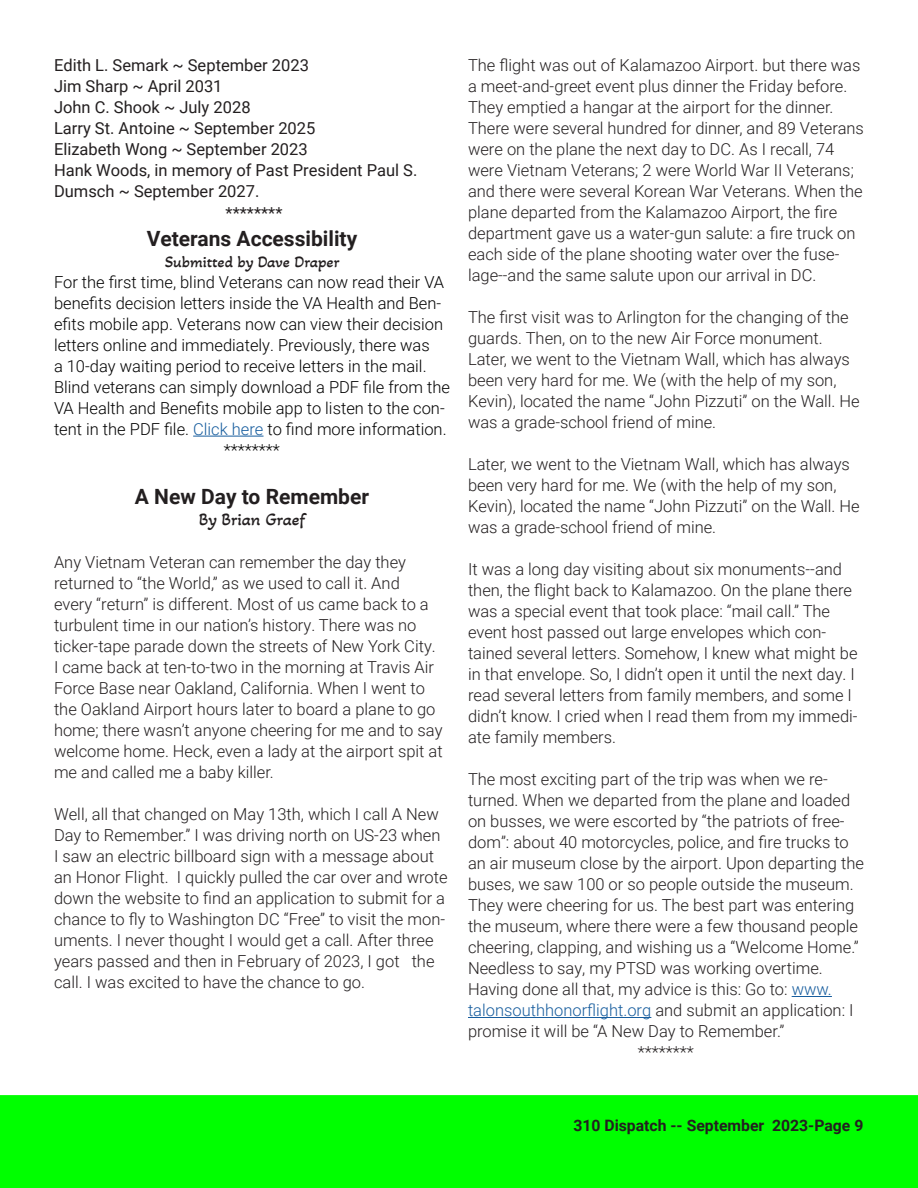
<style>
.page{position:relative;width:918px;height:1188px;background:#fff}
.page>*{position:absolute;margin:0;border:0;box-sizing:border-box;transform-origin:0 0}
.Dispatch_Heading{font:700 21px "Roboto";color:#231f20}
.Byline_Dispatch{font:18px "Akaya Kanadaka";color:#231f20}
.t1{font:300 16.5px/21px "Roboto";color:#231f20}
.t2{font:300 16.5px/21px "Roboto";color:#000}
.t3{font:16.5px/21px "Roboto";color:#231f20}
.Byline_Dispatch-2{font:16.5px "Akaya Kanadaka";color:#231f20}
.t4{font:700 15.75px "Roboto";color:#231f20}
.s1{color:#175d9e}
</style>
<div class="page">
<div style="left:0;top:1095px;width:918px;height:93px;background:#0f0"></div>
<hr style="left:792px;top:996px;width:40px;height:1px;background:#175d9e">
<hr style="left:468px;top:1017px;width:183px;height:1px;background:#175d9e">
<hr style="left:193px;top:436px;width:71px;height:1px;background:#175d9e">
<p class="t3" style="left:54px;top:54px;width:257px">Edith L. Semark ~ September 2023</p>
<p class="t3" style="left:54px;top:75px;width:170px">Jim Sharp ~ April 2031</p>
<p class="t3" style="left:54px;top:96px;width:198px">John C. Shook ~ July 2028</p>
<p class="t3" style="left:54px;top:117px;width:263px">Larry St. Antoine ~ September 2025</p>
<p class="t3" style="left:54px;top:138px;width:255px">Elizabeth Wong ~ September 2023</p>
<p class="t3" style="left:54px;top:159px;width:365px">Hank Woods, in memory of Past President Paul S.<br>Dumsch ~ September 2027.</p>
<p class="t3" style="left:226px;top:202px;width:58px">********</p>
<p class="Dispatch_Heading" style="left:147px;top:224px;width:212px">Veterans Accessibility</p>
<p class="Byline_Dispatch-2" style="left:165px;top:252px;width:176px">Submitted by Dave Draper</p>
<p class="t2" style="left:54px;top:271px;width:397px">For the first time, blind Veterans can now read their VA benefits decision letters inside the VA Health and Ben&shy;efits mobile app. Veterans now can view their decision letters online and immediately. Previously, there was<br>a 10-day waiting period to receive letters in the mail.<br>Blind veterans can simply download a PDF file from the VA Health and Benefits mobile app to listen to the con&shy;tent in the PDF file. <span class="s1">Click here</span> to find more information.</p>
<p class="t2" style="left:224px;top:439px;width:57px">********</p>
<p class="Dispatch_Heading" style="left:135px;top:482px;width:236px">A New Day to Remember</p>
<p class="Byline_Dispatch" style="left:199px;top:509px;width:108px">By Brian Graef</p>
<p class="t1" style="left:54px;top:551px;width:390px">Any Vietnam Veteran can remember the day they returned to “the World,” as we used to call it. And<br>every “return” is different. Most of us came back to a turbulent time in our nation’s history. There was no ticker-tape parade down the streets of New York City.<br>I came back at ten-to-two in the morning at Travis Air Force Base near Oakland, California. When I went to the Oakland Airport hours later to board a plane to go home; there wasn’t anyone cheering for me and to say welcome home. Heck, even a lady at the airport spit at me and called me a baby killer.</p>
<p class="t1" style="left:54px;top:803px;width:395px">Well, all that changed on May 13th, which I call A New Day to Remember.” I was driving north on US-23 when I saw an electric billboard sign with a message about an Honor Flight. I quickly pulled the car over and wrote down the website to find an application to submit for a chance to fly to Washington DC “Free” to visit the mon&shy;uments. I never thought I would get a call. After three years passed and then in February of 2023, I got the call. I was excited to have the chance to go.</p>
<p class="t1" style="left:468px;top:54px;width:397px">The flight was out of Kalamazoo Airport. but there was a meet-and-greet event plus dinner the Friday before.<br>They emptied a hangar at the airport for the dinner.<br>There were several hundred for dinner, and 89 Veterans were on the plane the next day to DC. As I recall, 74 were Vietnam Veterans; 2 were World War II Veterans; and there were several Korean War Veterans. When the plane departed from the Kalamazoo Airport, the fire department gave us a water-gun salute: a fire truck on each side of the plane shooting water over the fuse&shy;lage--and the same salute upon our arrival in DC.</p>
<p class="t1" style="left:468px;top:306px;width:393px">The first visit was to Arlington for the changing of the guards. Then, on to the new Air Force monument.<br>Later, we went to the Vietnam Wall, which has always been very hard for me. We (with the help of my son, Kevin), located the name “John Pizzuti” on the Wall. He was a grade-school friend of mine.</p>
<p class="t1" style="left:468px;top:453px;width:393px">Later, we went to the Vietnam Wall, which has always been very hard for me. We (with the help of my son, Kevin), located the name “John Pizzuti” on the Wall. He was a grade-school friend of mine.</p>
<p class="t1" style="left:468px;top:558px;width:391px">It was a long day visiting about six monuments--and then, the flight back to Kalamazoo. On the plane there was a special event that took place: “mail call.” The event host passed out large envelopes which con&shy;tained several letters. Somehow, I knew what might be in that envelope. So, I didn’t open it until the next day. I read several letters from family members, and some I didn’t know. I cried when I read them from my immedi&shy;ate family members.</p>
<p class="t1" style="left:468px;top:768px;width:398px">The most exciting part of the trip was when we re&shy;turned. When we departed from the plane and loaded on busses, we were escorted by “the patriots of free&shy;dom”: about 40 motorcycles, police, and fire trucks to an air museum close by the airport. Upon departing the buses, we saw 100 or so people outside the museum.<br>They were cheering for us. The best part was entering the museum, where there were a few thousand people cheering, clapping, and wishing us a “Welcome Home.” Needless to say, my PTSD was working overtime.<br>Having done all that, my advice is this: Go to: <span class="s1">www. talonsouthhonorflight.org</span> and submit an application: I promise it will be “A New Day to Remember.”</p>
<p class="t1" style="left:638px;top:1041px;width:57px">********</p>
<p class="t4" style="left:573px;top:1114px;width:291px">310 Dispatch -- September 2023-Page 9</p>
</div>
